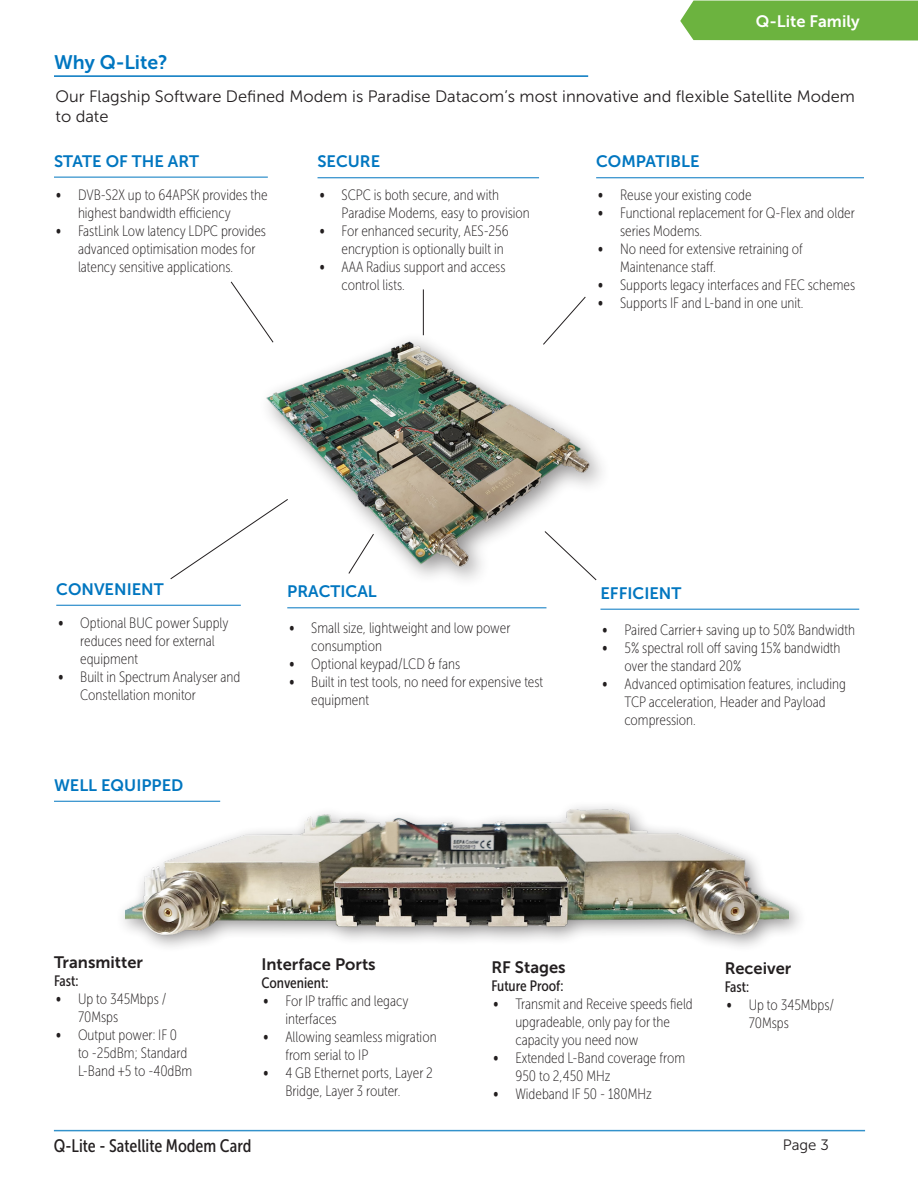
<style>
.page{position:relative;width:918px;height:1188px;background:#fff}
.page>*{position:absolute;margin:0;border:0;box-sizing:border-box;transform-origin:0 0}
.t1{font:19.5px "Museo Sans 700";color:#0076c0}
.t2{font:18px "Museo Sans Cond 500";color:#231f20}
.t3{font:16.5px/19.8px "Museo Sans 300";color:#231f20}
.t4{font:16.5px "Museo Sans 700";color:#0076c0}
.t5{font:16.5px "Museo Sans 700";color:#231f20}
.t6{font:16.5px "Museo Sans 700";color:#fff}
.t7{font:15px/18px "Museo Sans Cond 100";color:#231f20}
.t8{font:15px "Museo Sans Cond 500";color:#231f20}
.t9{font:15px "Museo Sans 300";color:#231f20}
.s1{font-family:"Museo Sans Cond 300";font-size:16.5px}
</style>
<div class="page">
<hr style="left:54px;top:1130px;width:811px;height:1px;background:#0077bf">
<div style="left:680px;top:1px;width:238px;height:39px;background:#6cb33f"></div>
<hr style="left:54px;top:75px;width:534px;height:2px;background:#0076c0">
<hr style="left:596px;top:177px;width:268px;height:1px;background:#0076c0">
<hr style="left:318px;top:177px;width:221px;height:1px;background:#0076c0">
<hr style="left:287px;top:607px;width:259px;height:1px;background:#0076c0">
<hr style="left:56px;top:605px;width:185px;height:1px;background:#0076c0">
<hr style="left:600px;top:609px;width:259px;height:1px;background:#0076c0">
<hr style="left:54px;top:801px;width:166px;height:1px;background:#0076c0">
<hr style="left:54px;top:177px;width:214px;height:1px;background:#0076c0">
<svg style="left:231px;top:281px;width:35px;height:50px"></svg>
<hr style="left:423px;top:289px;width:1px;height:46px;background:#231f20">
<svg style="left:554px;top:296px;width:32px;height:35px"></svg>
<svg style="left:170px;top:519px;width:87px;height:60px"></svg>
<img style="left:260px;top:334px;width:337px;height:239px">
<div style="left:115px;top:800px;width:693px;height:153px;background:#fff"></div>
<img style="left:125px;top:807px;width:664px;height:133px">
<p class="t6" style="left:756px;top:12px;width:105px">Q-Lite Family</p>
<h1 class="t1" style="left:54px;top:51px;width:115px">Why Q-Lite?</h1>
<p class="t3" style="left:56px;top:86px;width:801px">Our Flagship Software Defined Modem is Paradise Datacom’s most innovative and flexible Satellite Modem to date</p>
<p class="t4" style="left:596px;top:153px;width:105px">COMPATIBLE</p>
<p class="t7" style="left:598px;top:186px;width:155px"><span class="s1">•</span> Reuse your existing code</p>
<p class="t7" style="left:620px;top:204px;width:236px;text-indent:-22px"><span class="s1">•</span> Functional replacement for Q-Flex and older series Modems.</p>
<p class="t7" style="left:620px;top:240px;width:184px;text-indent:-22px"><span class="s1">•</span> No need for extensive retraining of<br>Maintenance staff.</p>
<p class="t7" style="left:598px;top:276px;width:259px"><span class="s1">•</span> Supports legacy interfaces and FEC schemes</p>
<p class="t7" style="left:598px;top:294px;width:207px"><span class="s1">•</span> Supports IF and L-band in one unit.</p>
<p class="t4" style="left:54px;top:152px;width:147px">STATE OF THE ART</p>
<p class="t7" style="left:78px;top:186px;width:191px;text-indent:-22px"><span class="s1">•</span> DVB-S2X up to 64APSK provides the highest bandwidth efficiency</p>
<p class="t7" style="left:78px;top:222px;width:190px;text-indent:-22px"><span class="s1">•</span> FastLink Low latency LDPC provides advanced optimisation modes for latency sensitive applications.</p>
<p class="t4" style="left:318px;top:153px;width:64px">SECURE</p>
<p class="t7" style="left:342px;top:186px;width:190px;text-indent:-22px"><span class="s1">•</span> SCPC is both secure, and with<br>Paradise Modems, easy to provision</p>
<p class="t7" style="left:342px;top:222px;width:169px;text-indent:-22px"><span class="s1">•</span> For enhanced security, AES-256 encryption is optionally built in</p>
<p class="t7" style="left:342px;top:258px;width:165px;text-indent:-22px"><span class="s1">•</span> AAA Radius support and access control lists.</p>
<p class="t4" style="left:56px;top:580px;width:109px">CONVENIENT</p>
<p class="t7" style="left:80px;top:614px;width:150px;text-indent:-22px"><span class="s1">•</span> Optional BUC power Supply reduces need for external equipment</p>
<p class="t7" style="left:80px;top:668px;width:162px;text-indent:-22px"><span class="s1">•</span> Built in Spectrum Analyser and<br>Constellation monitor</p>
<p class="t4" style="left:54px;top:776px;width:131px">WELL EQUIPPED</p>
<p class="t4" style="left:287px;top:583px;width:91px">PRACTICAL</p>
<p class="t7" style="left:311px;top:619px;width:201px;text-indent:-22px"><span class="s1">•</span> Small size, lightweight and low power consumption</p>
<p class="t7" style="left:289px;top:655px;width:173px"><span class="s1">•</span> Optional keypad/LCD &amp; fans</p>
<p class="t7" style="left:311px;top:673px;width:233px;text-indent:-22px"><span class="s1">•</span> Built in test tools, no need for expensive test equipment</p>
<p class="t4" style="left:600px;top:584px;width:82px">EFFICIENT</p>
<p class="t7" style="left:602px;top:621px;width:255px"><span class="s1">•</span> Paired Carrier+ saving up to 50% Bandwidth</p>
<p class="t7" style="left:624px;top:639px;width:218px;text-indent:-22px"><span class="s1">•</span> 5% spectral roll off saving 15% bandwidth over the standard 20%</p>
<p class="t7" style="left:624px;top:675px;width:223px;text-indent:-22px"><span class="s1">•</span> Advanced optimisation features, including<br>TCP acceleration, Header and Payload compression.</p>
<p class="t5" style="left:54px;top:953px;width:91px">Transmitter</p>
<p class="t8" style="left:54px;top:972px;width:26px">Fast:</p>
<p class="t7" style="left:78px;top:990px;width:90px;text-indent:-22px"><span class="s1">•</span> Up to 345Mbps /<br>70Msps</p>
<p class="t7" style="left:78px;top:1026px;width:116px;text-indent:-22px"><span class="s1">•</span> Output power: IF 0<br>to -25dBm; Standard<br>L-Band +5 to -40dBm</p>
<p class="t5" style="left:261px;top:955px;width:116px">Interface Ports</p>
<p class="t8" style="left:261px;top:975px;width:69px">Convenient:</p>
<p class="t7" style="left:285px;top:992px;width:125px;text-indent:-22px"><span class="s1">•</span> For IP traffic and legacy interfaces</p>
<p class="t7" style="left:285px;top:1028px;width:153px;text-indent:-22px"><span class="s1">•</span> Allowing seamless migration from serial to IP</p>
<p class="t7" style="left:285px;top:1064px;width:149px;text-indent:-22px"><span class="s1">•</span> 4 GB Ethernet ports, Layer 2<br>Bridge, Layer 3 router.</p>
<p class="t2" style="left:54px;top:1136px;width:199px">Q-Lite - Satellite Modem Card</p>
<p class="t5" style="left:491px;top:958px;width:76px">RF Stages</p>
<p class="t8" style="left:491px;top:978px;width:74px">Future Proof:</p>
<p class="t7" style="left:515px;top:995px;width:179px;text-indent:-22px"><span class="s1">•</span> Transmit and Receive speeds field upgradeable, only pay for the capacity you need now</p>
<p class="t7" style="left:515px;top:1049px;width:171px;text-indent:-22px"><span class="s1">•</span> Extended L-Band coverage from<br>950 to 2,450 MHz</p>
<p class="t7" style="left:493px;top:1085px;width:161px"><span class="s1">•</span> Wideband IF 50 - 180MHz</p>
<p class="t5" style="left:725px;top:959px;width:68px">Receiver</p>
<p class="t8" style="left:725px;top:979px;width:26px">Fast:</p>
<p class="t7" style="left:749px;top:996px;width:87px;text-indent:-22px"><span class="s1">•</span> Up to 345Mbps/<br>70Msps</p>
<p class="t9" style="left:783px;top:1137px;width:48px">Page 3</p>
</div>
